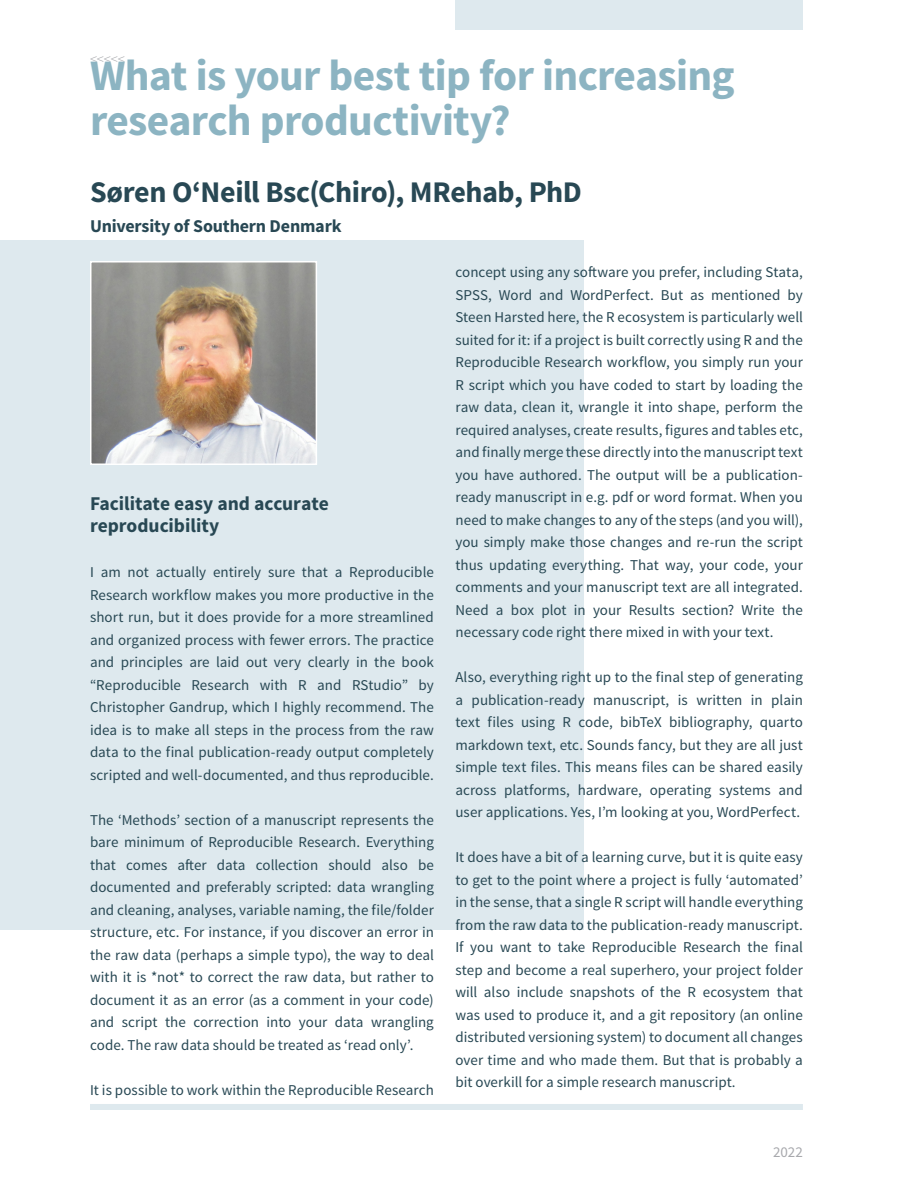
<style>
.page{position:relative;width:918px;height:1188px;background:#fff}
.page>*{position:absolute;margin:0;border:0;box-sizing:border-box;transform-origin:0 0}
.Headline_29_34_Left{font:700 43.5px/45px "Source Sans Pro";letter-spacing:-.015em;color:#8cb4c2}
.Headline_16_20_Left{font:700 30px "Source Sans Pro";letter-spacing:-.015em;color:#284854}
.Copy_Text_10_14_Left{font:700 19.5px/22.5px "Source Sans Pro";letter-spacing:-.005em;color:#284854}
.Headline_16_20_Left-2{font:700 18px "Source Sans Pro";letter-spacing:-.01em;color:#284854}
.Copy_Text_10_14_Left-2{font:15px/22.5px "Source Sans Pro";color:#284854;text-align:justify}
.t1{font:300 15px "Source Sans Pro";color:#a8a9ad}
.t2{font:15px "Source Sans Pro";color:#a8a9ad}
</style>
<div class="page">
<div style="left:455px;top:0;width:348px;height:30px;background:#dee9ee"></div>
<div style="left:90px;top:1104px;width:713px;height:6px;background:#dee9ee"></div>
<div style="left:0;top:240px;width:584px;height:690px;background:#dee9ee"></div>
<img style="left:93px;top:264px;width:221px;height:198px">
<div style="left:90px;top:261px;width:227px;height:204px;border:2px solid #fff"></div>
<p class="t1" style="left:90px;top:50px;width:37px">&lt;&lt;&lt;&lt;&lt;</p>
<p class="Headline_29_34_Left" style="left:90px;top:55px;width:646px">What is your best tip for increasing research productivity?</p>
<p class="Headline_16_20_Left" style="left:90px;top:173px;width:493px">Søren O‘Neill Bsc(Chiro), MRehab, PhD</p>
<p class="Headline_16_20_Left-2" style="left:90px;top:215px;width:253px">University of Southern Denmark</p>
<p class="Copy_Text_10_14_Left" style="left:90px;top:493px;width:240px">Facilitate easy and accurate reproducibility</p>
<p class="Copy_Text_10_14_Left-2" style="left:90px;top:562px;width:345px">I am not actually entirely sure that a Reproducible Research workflow makes you more productive in the short run, but it does provide for a more streamlined and organized process with fewer errors. The practice and principles are laid out very clearly in the book “Reproducible Research with R and RStudio” by Christopher Gandrup, which I highly recommend. The idea is to make all steps in the process from the raw data to the final publication-ready output completely scripted and well-documented, and thus reproducible.</p>
<p class="Copy_Text_10_14_Left-2" style="left:90px;top:809px;width:345px">The ‘Methods’ section of a manuscript represents the bare minimum of Reproducible Research. Everything that comes after data collection should also be documented and preferably scripted: data wrangling and cleaning, analyses, variable naming, the file/folder structure, etc. For instance, if you discover an error in the raw data (perhaps a simple typo), the way to deal with it is *not* to correct the raw data, but rather to document it as an error (as a comment in your code) and script the correction into your data wrangling code. The raw data should be treated as ‘read only’.</p>
<p class="Copy_Text_10_14_Left-2" style="left:90px;top:1079px;width:345px">It is possible to work within the Reproducible Research</p>
<p class="Copy_Text_10_14_Left-2" style="left:455px;top:262px;width:349px">concept using any software you prefer, including Stata, SPSS, Word and WordPerfect. But as mentioned by Steen Harsted here, the R ecosystem is particularly well suited for it: if a project is built correctly using R and the Reproducible Research workflow, you simply run your R script which you have coded to start by loading the raw data, clean it, wrangle it into shape, perform the required analyses, create results, figures and tables etc, and finally merge these directly into the manuscript text you have authored. The output will be a publication&shy;ready manuscript in e.g. pdf or word format. When you need to make changes to any of the steps (and you will), you simply make those changes and re-run the script thus updating everything. That way, your code, your comments and your manuscript text are all integrated.<br>Need a box plot in your Results section? Write the necessary code right there mixed in with your text.</p>
<p class="Copy_Text_10_14_Left-2" style="left:455px;top:667px;width:349px">Also, everything right up to the final step of generating a publication-ready manuscript, is written in plain text files using R code, bibTeX bibliography, quarto markdown text, etc. Sounds fancy, but they are all just simple text files. This means files can be shared easily across platforms, hardware, operating systems and user applications. Yes, I’m looking at you, WordPerfect.</p>
<p class="Copy_Text_10_14_Left-2" style="left:455px;top:847px;width:349px">It does have a bit of a learning curve, but it is quite easy to get to the point where a project is fully ‘automated’ in the sense, that a single R script will handle everything from the raw data to the publication-ready manuscript.<br>If you want to take Reproducible Research the final step and become a real superhero, your project folder will also include snapshots of the R ecosystem that was used to produce it, and a git repository (an online distributed versioning system) to document all changes over time and who made them. But that is probably a bit overkill for a simple research manuscript.</p>
<p class="t2" style="left:773px;top:1142px;width:31px">2022</p>
</div>
